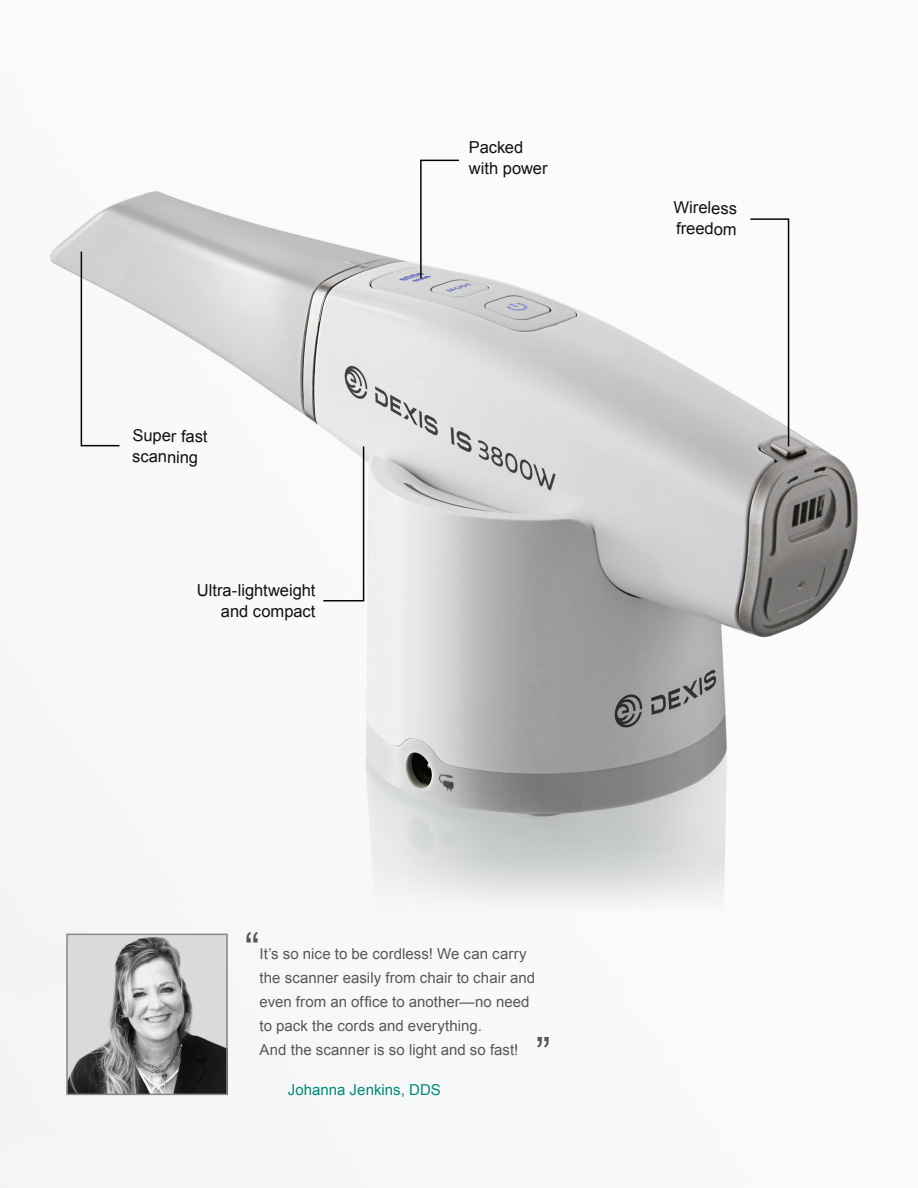
<style>
.page{position:relative;width:918px;height:1188px;background:#fff}
.page>*{position:absolute;margin:0;border:0;box-sizing:border-box;transform-origin:0 0}
._30_1_Arial_Body_10{font:45px "Arial";color:#575756}
.t1{font:16.5px "Arial";color:#12110c}
._30_1_Arial_Body_10-2{font:15px/24px "Arial";letter-spacing:.005em;color:#575756}
._30_1_Arial_Body_10-3{font:15px "Arial";color:#00897a}
</style>
<div class="page">
<img style="left:0;top:191px;width:858px;height:997px">
<svg style="left:80px;top:250px;width:41px;height:197px"></svg>
<svg style="left:322px;top:445px;width:43px;height:157px"></svg>
<svg style="left:749px;top:218px;width:41px;height:230px"></svg>
<svg style="left:419px;top:159px;width:41px;height:121px"></svg>
<img style="left:69px;top:937px;width:156px;height:155px">
<div style="left:66px;top:934px;width:162px;height:161px;border:2px solid #878787"></div>
<p class="t1" style="left:133px;top:424px;width:76px;rotate:1deg">Super fast</p>
<p class="t1" style="left:132px;top:445px;width:67px;rotate:1deg">scanning</p>
<p class="t1" style="left:197px;top:580px;width:120px">Ultra-lightweight</p>
<p class="t1" style="left:221px;top:601px;width:96px">and compact</p>
<p class="_30_1_Arial_Body_10" style="left:245px;top:920px;width:16px">“</p>
<p class="t1" style="left:469px;top:137px;width:56px">Packed</p>
<p class="t1" style="left:469px;top:158px;width:80px">with power</p>
<p class="_30_1_Arial_Body_10-2" style="left:260px;top:942px;width:277px">It’s so nice to be cordless! We can carry the scanner easily from chair to chair and even from an office to another—no need to pack the cords and everything.<br>And the scanner is so light and so fast!</p>
<p class="_30_1_Arial_Body_10" style="left:536px;top:1025px;width:16px">”</p>
<p class="_30_1_Arial_Body_10-3" style="left:288px;top:1080px;width:155px">Johanna Jenkins, DDS</p>
<p class="t1" style="left:674px;top:196px;width:65px;rotate:1deg">Wireless</p>
<p class="t1" style="left:676px;top:217px;width:62px;rotate:1deg">freedom</p>
</div>
